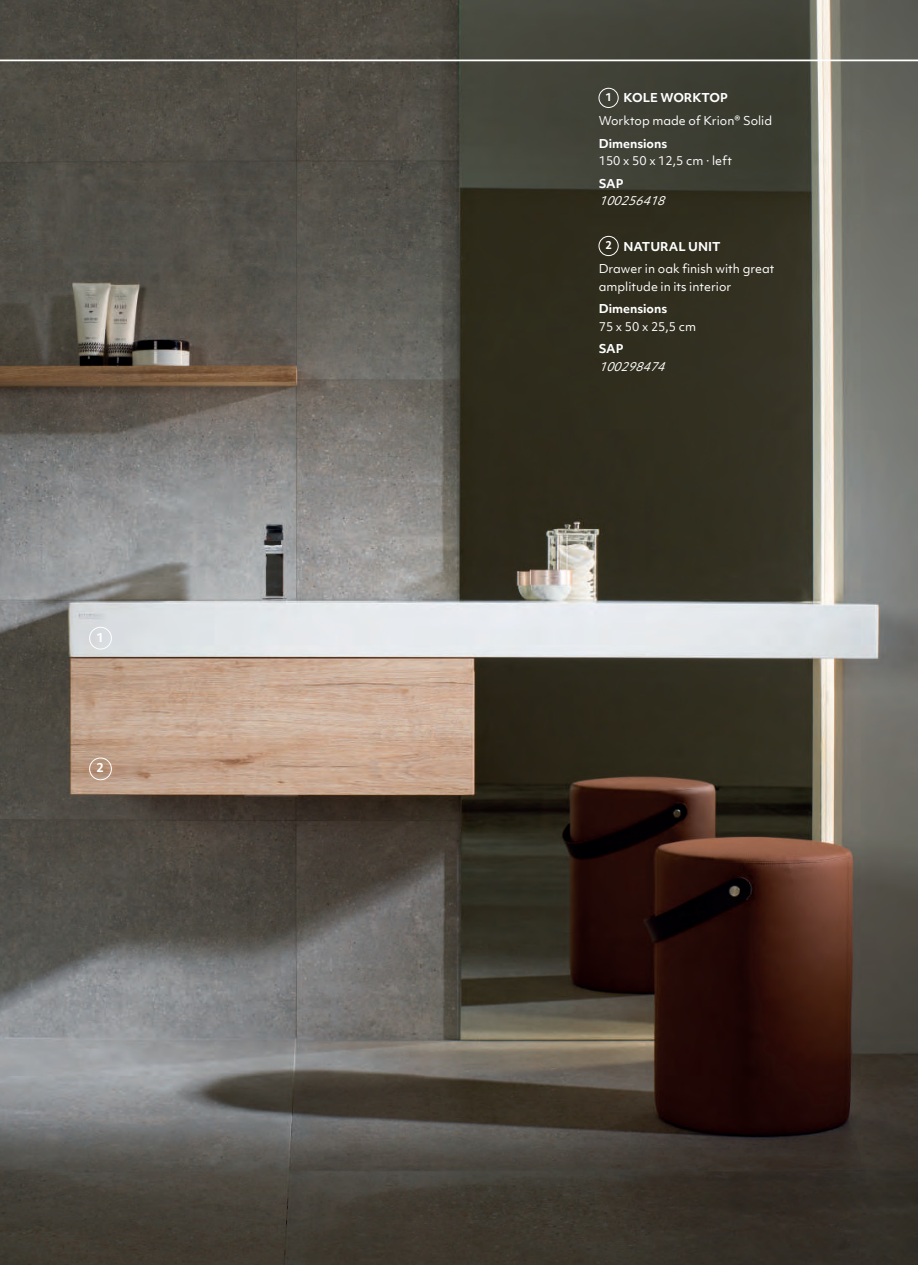
<style>
.page{position:relative;width:918px;height:1265px;background:#fff}
.page>*{position:absolute;margin:0;border:0;box-sizing:border-box;transform-origin:0 0}
.t1{font:700 11.9px "Objektiv Mk 1";color:#fff}
.t2{font:11.72px/22.8px "Objektiv Mk 1";color:#fff}
.t3{font:700 11.72px "Objektiv Mk 1";color:#fff}
.t4{font:italic 11.72px "Objektiv Mk 1";color:#fff}
.s1{font-weight:700;font-size:10.5px}
.s2{font-weight:700}
</style>
<div class="page">
<img style="left:0;top:0;width:918px;height:1265px">
<div style="left:599px;top:236px;width:19px;height:20px;border:1px solid #fff;border-radius:50%"></div>
<div style="left:599px;top:88px;width:19px;height:20px;border:1px solid #fff;border-radius:50%"></div>
<hr style="left:0;top:60px;width:918px;height:1px;background:#fff">
<div style="left:89px;top:627px;width:23px;height:22px;border:1px solid #fff;border-radius:50%"></div>
<div style="left:89px;top:758px;width:23px;height:22px;border:1px solid #fff;border-radius:50%"></div>
<p class="t1" style="left:97px;top:629px;width:9px">1</p>
<p class="t1" style="left:97px;top:760px;width:9px">2</p>
<p class="t2" style="left:599px;top:87px;width:175px;text-indent:7px"><span class="s1">1</span> <span class="s2">KOLE WORKTOP<br></span>Worktop made of Krion® Solid</p>
<p class="t3" style="left:599px;top:135px;width:70px">Dimensions</p>
<p class="t2" style="left:599px;top:149px;width:135px">150 x 50 x 12,5 cm · left</p>
<p class="t3" style="left:599px;top:175px;width:26px">SAP</p>
<p class="t4" style="left:599px;top:193px;width:73px">100256418</p>
<p class="t2" style="left:599px;top:235px;width:177px;text-indent:7px"><span class="s1">2</span> <span class="s2">NATURAL UNIT<br></span>Drawer in oak finish with great</p>
<p class="t2" style="left:599px;top:275px;width:134px">amplitude in its interior</p>
<p class="t3" style="left:599px;top:301px;width:70px">Dimensions</p>
<p class="t2" style="left:599px;top:315px;width:99px">75 x 50 x 25,5 cm</p>
<p class="t3" style="left:599px;top:341px;width:26px">SAP</p>
<p class="t4" style="left:599px;top:358px;width:73px">100298474</p>
</div>
